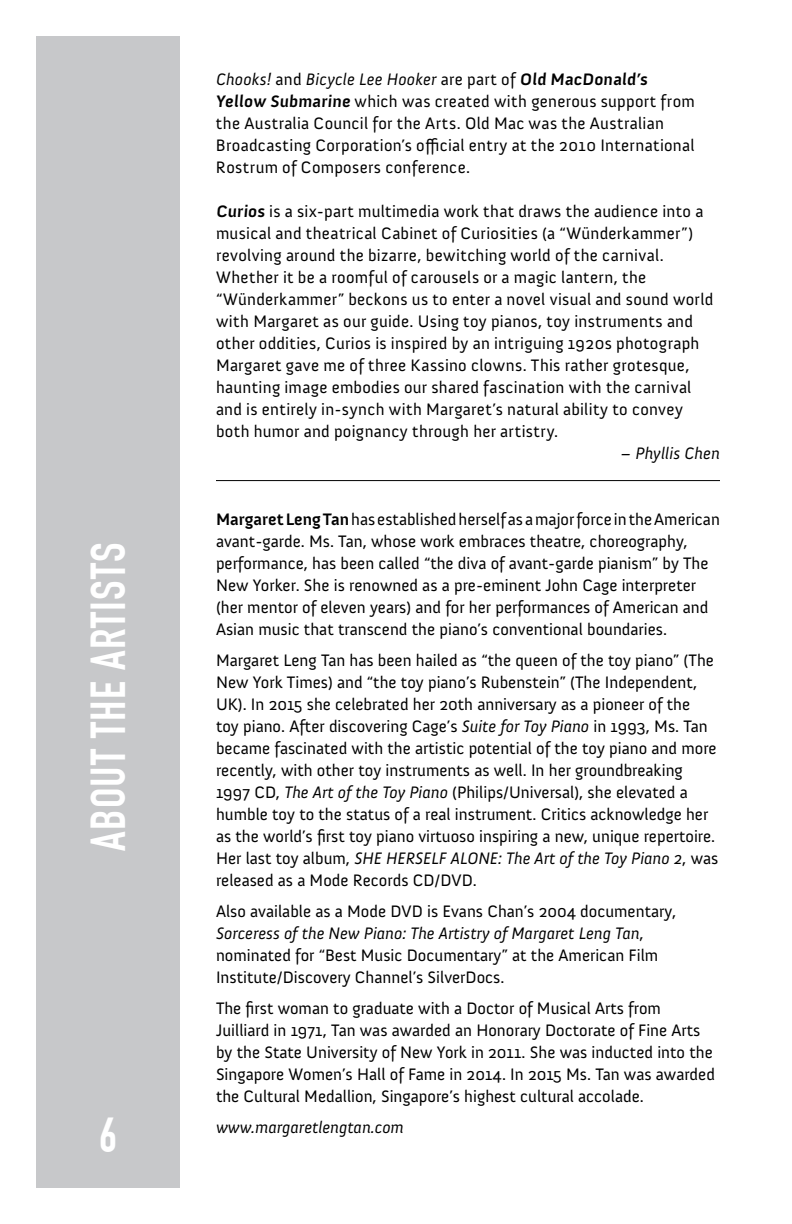
<style>
.page{position:relative;width:792px;height:1224px;background:#fff}
.page>*{position:absolute;margin:0;border:0;box-sizing:border-box;transform-origin:0 0}
.t1{font:700 48px "DIN Condensed";letter-spacing:.025em;color:#fff}
.t2{font:17px/22px "Anivers";color:#000}
.t3{font:17px/22px "Anivers";letter-spacing:.02em;color:#000}
.t4{font:italic 17px "Anivers";color:#000}
.s1{font-style:italic}
.s2{font-weight:700}
</style>
<div class="page">
<div style="left:36px;top:36px;width:144px;height:1152px;background:#c7c8ca"></div>
<hr style="left:216px;top:480px;width:504px;height:1px;background:#000">
<h1 class="t1" style="left:80px;top:851px;width:309px;rotate:-90deg">ABOUT THE ARTISTS</h1>
<h1 class="t1" style="left:99px;top:1107px;width:19px">6</h1>
<p class="t3" style="left:216px;top:68px;width:480px"><span class="s1">Chooks!</span> and <span class="s1">Bicycle Lee Hooker</span> are part of <span class="s2">Old MacDonald’s Yellow Submarine</span> which was created with generous support from the Australia Council for the Arts. Old Mac was the Australian Broadcasting Corporation’s official entry at the 2010 International Rostrum of Composers conference.</p>
<p class="t3" style="left:216px;top:200px;width:499px"><span class="s2">Curios</span> is a six-part multimedia work that draws the audience into a musical and theatrical Cabinet of Curiosities (a “Wünderkammer”) revolving around the bizarre, bewitching world of the carnival.<br>Whether it be a roomful of carousels or a magic lantern, the “Wünderkammer” beckons us to enter a novel visual and sound world with Margaret as our guide. Using toy pianos, toy instruments and other oddities, Curios is inspired by an intriguing 1920s photograph Margaret gave me of three Kassino clowns. This rather grotesque, haunting image embodies our shared fascination with the carnival and is entirely in-synch with Margaret’s natural ability to convey both humor and poignancy through her artistry.</p>
<p class="t4" style="left:621px;top:444px;width:101px">– Phyllis Chen</p>
<p class="t2" style="left:216px;top:508px;width:505px"><span class="s2">Margaret Leng Tan</span> has established herself as a major force in the American avant-garde. Ms. Tan, whose work embraces theatre, choreography, performance, has been called “the diva of avant-garde pianism” by The New Yorker. She is renowned as a pre-eminent John Cage interpreter (her mentor of eleven years) and for her performances of American and Asian music that transcend the piano’s conventional boundaries.</p>
<p class="t2" style="left:216px;top:649px;width:504px">Margaret Leng Tan has been hailed as “the queen of the toy piano” (The New York Times) and “the toy piano’s Rubenstein” (The Independent, UK). In 2015 she celebrated her 20th anniversary as a pioneer of the<br>toy piano. After discovering Cage’s <span class="s1">Suite for Toy Piano</span> in 1993, Ms. Tan became fascinated with the artistic potential of the toy piano and more recently, with other toy instruments as well. In her groundbreaking 1997 CD, <span class="s1">The Art of the Toy Piano</span> (Philips/Universal), she elevated a humble toy to the status of a real instrument. Critics acknowledge her as the world’s first toy piano virtuoso inspiring a new, unique repertoire.<br>Her last toy album, <span class="s1">SHE HERSELF ALONE: The Art of the Toy Piano 2</span>, was released as a Mode Records CD/DVD.</p>
<p class="t2" style="left:216px;top:900px;width:462px">Also available as a Mode DVD is Evans Chan’s 2004 documentary, <span class="s1">Sorceress of the New Piano: The Artistry of Margaret Leng Tan</span>, nominated for “Best Music Documentary” at the American Film Institute/Discovery Channel’s SilverDocs.</p>
<p class="t2" style="left:216px;top:997px;width:501px">The first woman to graduate with a Doctor of Musical Arts from Juilliard in 1971, Tan was awarded an Honorary Doctorate of Fine Arts by the State University of New York in 2011. She was inducted into the Singapore Women’s Hall of Fame in 2014. In 2015 Ms. Tan was awarded the Cultural Medallion, Singapore’s highest cultural accolade.</p>
<p class="t4" style="left:216px;top:1118px;width:189px">www.margaretlengtan.com</p>
</div>
